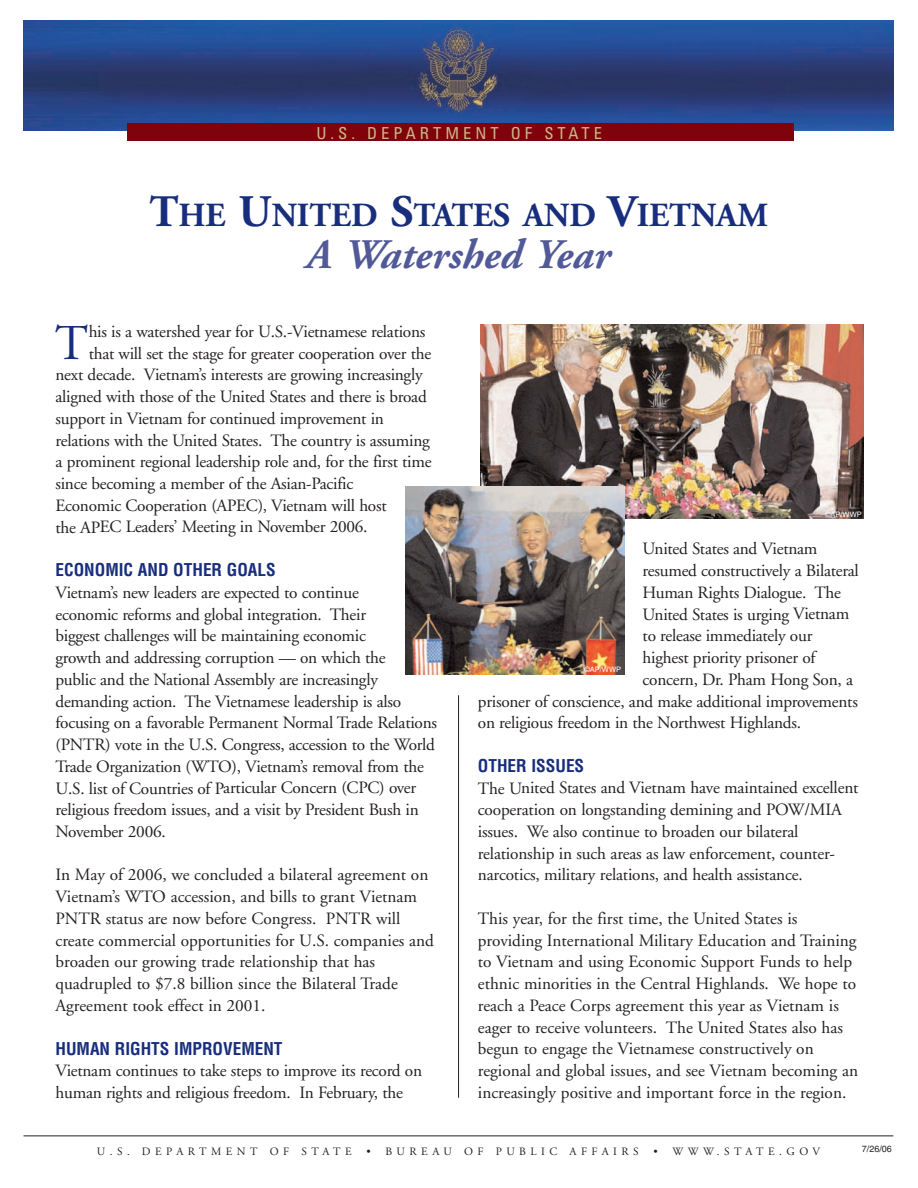
<style>
.page{position:relative;width:918px;height:1188px;background:#fff}
.page>*{position:absolute;margin:0;border:0;box-sizing:border-box;transform-origin:0 0}
.t1{font:49.95px "Adobe Garamond";color:#182e7d}
.t2{font:italic 700 42px "Adobe Garamond";color:#525998}
.t3{font:700 33.75px "Adobe Garamond";color:#182e7d}
.t4{font:17.25px/21.8px "Adobe Garamond";letter-spacing:-.015em;color:#231f20}
.t5{font:700 condensed 17.25px "Helvetica";color:#182e7d}
.t6{font:condensed 16.5px "Univers";letter-spacing:.245em;color:#cbb789}
.t7{font:11.25px "Adobe Garamond";letter-spacing:.4em;color:#231f20}
.t8{font:9px "Helvetica";color:#231f20}
.t9{font:7.5px "Helvetica";color:#fff}
.s1{font-size:45px}
</style>
<div class="page">
<img style="left:24px;top:20px;width:869px;height:110px">
<div style="left:127px;top:123px;width:667px;height:17px;background:#80020b"></div>
<hr style="left:24px;top:1136px;width:869px;height:1px;background:#231f20">
<hr style="left:458px;top:695px;width:1px;height:403px;background:#231f20">
<img style="left:481px;top:324px;width:382px;height:194px">
<img style="left:405px;top:486px;width:220px;height:189px">
<p class="t6" style="left:316px;top:127px;width:287px">U.S. DEPARTMENT OF STATE</p>
<h3 class="t3" style="left:149px;top:202px;width:620px"><span class="s1">T</span>HE <span class="s1">U</span>NITED <span class="s1">S</span>TATES AND <span class="s1">V</span>IETNAM</h3>
<h2 class="t2" style="left:307px;top:238px;width:305px">A Watershed Year</h2>
<h1 class="t1" style="left:55px;top:323px;width:34px">T</h1>
<p class="t4" style="left:89px;top:322px;width:338px">his is a watershed year for U.S.-Vietnamese relations</p>
<p class="t4" style="left:89px;top:344px;width:344px">that will set the stage for greater cooperation over the</p>
<p class="t4" style="left:56px;top:365px;width:369px">next decade. Vietnam’s interests are growing increasingly</p>
<p class="t4" style="left:56px;top:387px;width:373px">aligned with those of the United States and there is broad</p>
<p class="t4" style="left:56px;top:409px;width:330px">support in Vietnam for continued improvement in</p>
<p class="t4" style="left:56px;top:431px;width:376px">relations with the United States. The country is assuming</p>
<p class="t4" style="left:56px;top:452px;width:378px">a prominent regional leadership role and, for the first time</p>
<p class="t4" style="left:56px;top:474px;width:299px">since becoming a member of the Asian-Pacific</p>
<p class="t4" style="left:56px;top:496px;width:333px">Economic Cooperation (APEC), Vietnam will host</p>
<p class="t4" style="left:56px;top:518px;width:314px">the APEC Leaders’ Meeting in November 2006.</p>
<p class="t5" style="left:56px;top:560px;width:222px">ECONOMIC AND OTHER GOALS</p>
<p class="t4" style="left:55px;top:583px;width:383px">Vietnam’s new leaders are expected to continue<br>economic reforms and global integration. Their<br>biggest challenges will be maintaining economic<br>growth and addressing corruption — on which the<br>public and the National Assembly are increasingly demanding action. The Vietnamese leadership is also focusing on a favorable Permanent Normal Trade Relations (PNTR) vote in the U.S. Congress, accession to the World Trade Organization (WTO), Vietnam’s removal from the U.S. list of Countries of Particular Concern (CPC) over religious freedom issues, and a visit by President Bush in November 2006.</p>
<p class="t4" style="left:55px;top:866px;width:380px">In May of 2006, we concluded a bilateral agreement on Vietnam’s WTO accession, and bills to grant Vietnam PNTR status are now before Congress. PNTR will create commercial opportunities for U.S. companies and broaden our growing trade relationship that has quadrupled to $7.8 billion since the Bilateral Trade Agreement took effect in 2001.</p>
<p class="t5" style="left:56px;top:1038px;width:229px">HUMAN RIGHTS IMPROVEMENT</p>
<p class="t4" style="left:56px;top:1061px;width:368px">Vietnam continues to take steps to improve its record on human rights and religious freedom. In February, the</p>
<p class="t9" style="left:825px;top:511px;width:38px">©AP/WWP</p>
<p class="t4" style="left:643px;top:539px;width:176px">United States and Vietnam</p>
<p class="t4" style="left:643px;top:561px;width:218px">resumed constructively a Bilateral</p>
<p class="t4" style="left:643px;top:583px;width:200px">Human Rights Dialogue. The</p>
<p class="t4" style="left:643px;top:605px;width:208px">United States is urging Vietnam</p>
<p class="t4" style="left:643px;top:626px;width:171px">to release immediately our</p>
<p class="t4" style="left:643px;top:648px;width:175px">highest priority prisoner of</p>
<p class="t4" style="left:643px;top:670px;width:212px">concern, Dr. Pham Hong Son, a</p>
<p class="t4" style="left:478px;top:692px;width:382px">prisoner of conscience, and make additional improvements</p>
<p class="t4" style="left:478px;top:713px;width:325px">on religious freedom in the Northwest Highlands.</p>
<p class="t5" style="left:478px;top:756px;width:108px">OTHER ISSUES</p>
<p class="t4" style="left:478px;top:779px;width:382px">The United States and Vietnam have maintained excellent cooperation on longstanding demining and POW/MIA issues. We also continue to broaden our bilateral relationship in such areas as law enforcement, counter&shy;narcotics, military relations, and health assistance.</p>
<p class="t4" style="left:478px;top:909px;width:382px">This year, for the first time, the United States is providing International Military Education and Training to Vietnam and using Economic Support Funds to help ethnic minorities in the Central Highlands. We hope to reach a Peace Corps agreement this year as Vietnam is eager to receive volunteers. The United States also has begun to engage the Vietnamese constructively on regional and global issues, and see Vietnam becoming an increasingly positive and important force in the region.</p>
<p class="t9" style="left:584px;top:666px;width:38px">©AP/WWP</p>
<p class="t7" style="left:97px;top:1147px;width:257px">U.S. DEPARTMENT OF STATE</p>
<p class="t7" style="left:366px;top:1147px;width:274px">• BUREAU OF PUBLIC AFFAIRS</p>
<p class="t7" style="left:653px;top:1147px;width:168px">• WWW.STATE.GOV</p>
<p class="t8" style="left:862px;top:1146px;width:32px">7/26/06</p>
</div>
